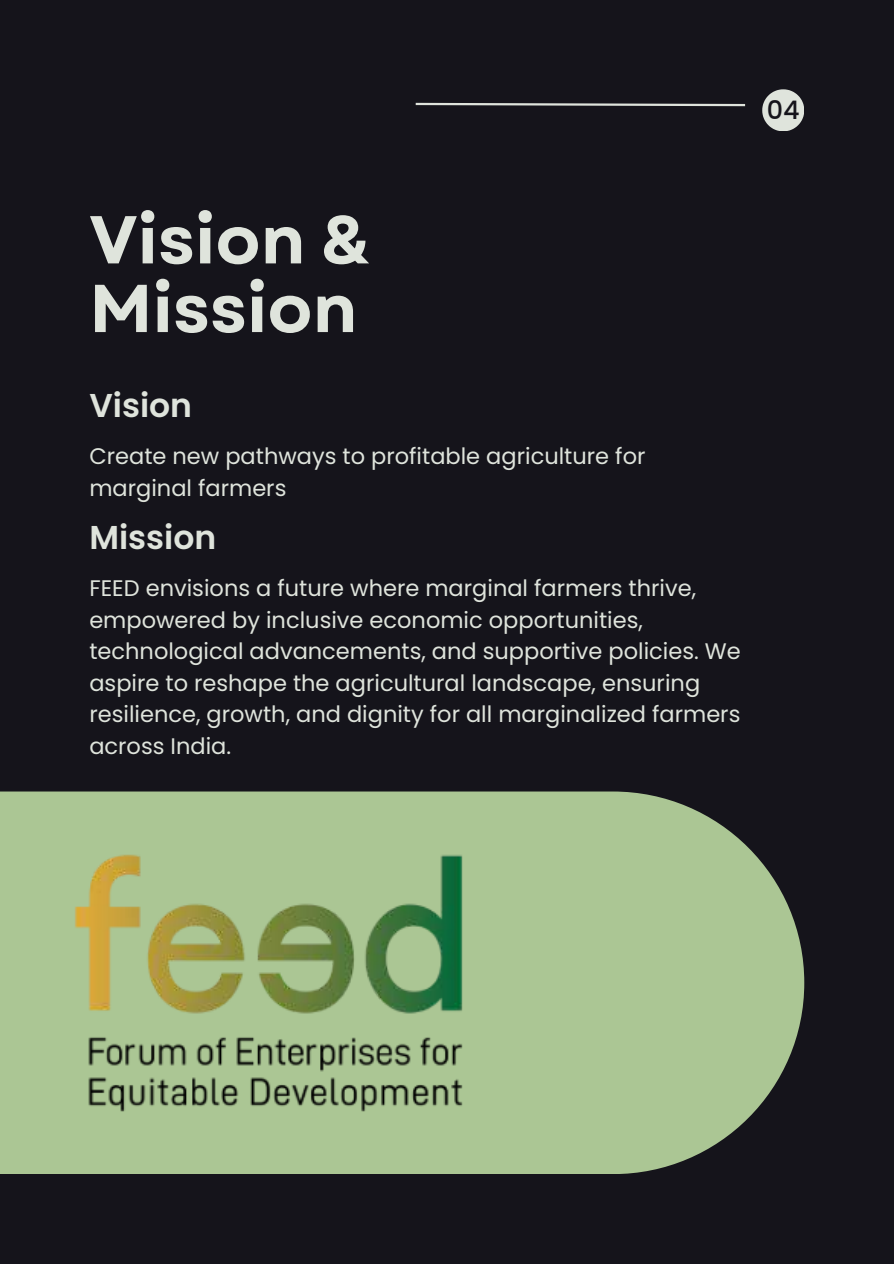
<style>
.page{position:relative;width:894px;height:1264px;background:#fff}
.page>*{position:absolute;margin:0;border:0;box-sizing:border-box;transform-origin:0 0}
.t1{font:700 67.5px/68.7px "Garet";color:#dfe4dc}
.t2{font:600 33px "Poppins";color:#dfe4dc}
.t3{font:500 25.5px "Poppins";color:#15141b}
.t4{font:22.5px/31.5px "Poppins";color:#dfe4dc}
</style>
<div class="page">
<div style="left:0;top:0;width:893px;height:1263px;background:#15141b"></div>
<svg style="left:415px;top:102px;width:331px;height:5px"></svg>
<svg style="left:762px;top:89px;width:41px;height:42px"></svg>
<svg style="left:0;top:791px;width:804px;height:383px;background:#9db689"></svg>
<img style="left:40px;top:832px;width:456px;height:301px">
<p class="t3" style="left:766px;top:92px;width:34px">04</p>
<h1 class="t1" style="left:89px;top:206px;width:283px">Vision &amp;<br>Mission</h1>
<h2 class="t2" style="left:89px;top:382px;width:104px">Vision</h2>
<p class="t4" style="left:89px;top:441px;width:557px">Create new pathways to profitable agriculture for marginal farmers</p>
<h2 class="t2" style="left:89px;top:514px;width:128px">Mission</h2>
<p class="t4" style="left:89px;top:572px;width:652px">FEED envisions a future where marginal farmers thrive, empowered by inclusive economic opportunities, technological advancements, and supportive policies. We aspire to reshape the agricultural landscape, ensuring resilience, growth, and dignity for all marginalized farmers across India.</p>
</div>
